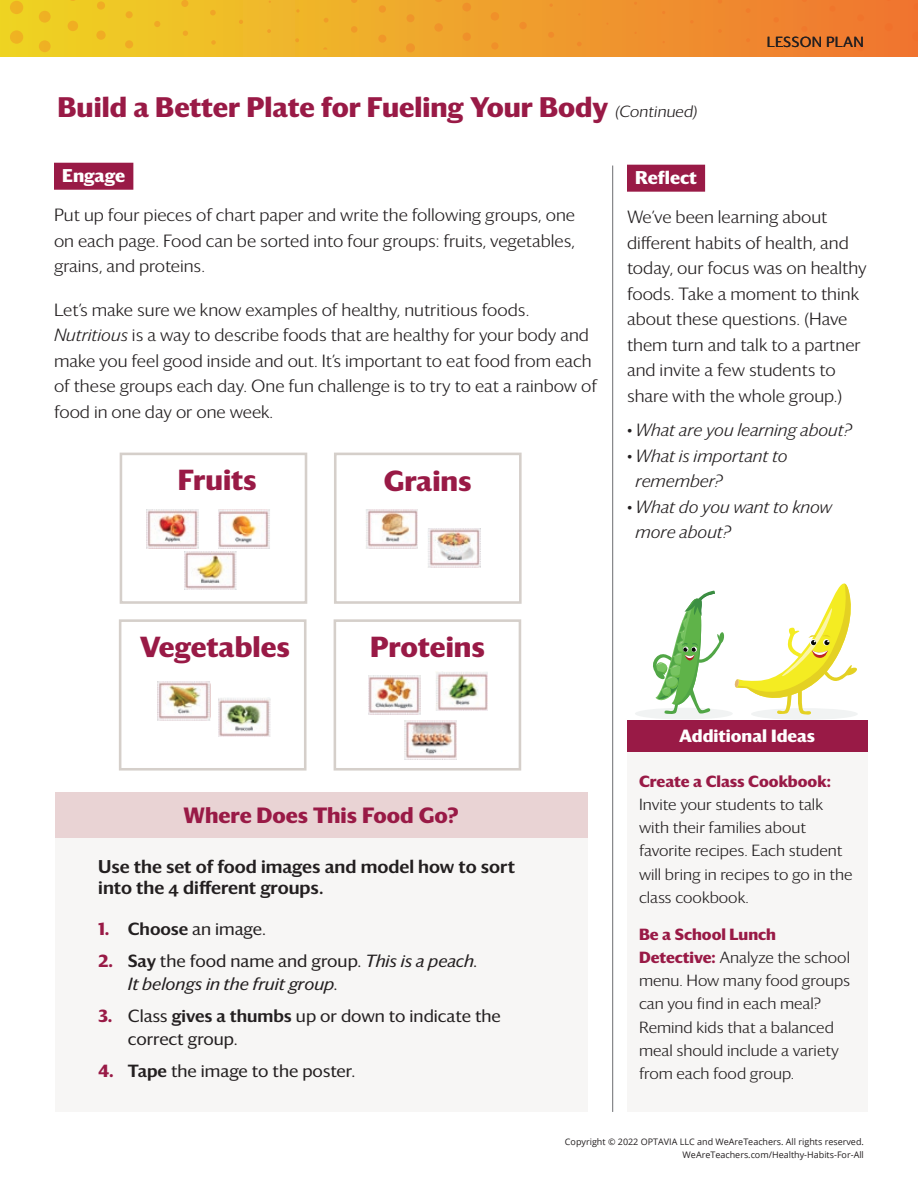
<style>
.page{position:relative;width:918px;height:1188px;background:#fff}
.page>*{position:absolute;margin:0;border:0;box-sizing:border-box;transform-origin:0 0}
.t1{font:700 28.35px "Darby Sans";color:#991a46}
.t2{font:700 27.6px "Darby Sans";color:#991a46}
.t3{font:700 21.6px "Darby Sans";color:#991a46}
.t4{font:500 18px/21.6px "Darby Sans";color:#231f20}
.t5{font:700 18px "Darby Sans";color:#fff}
.t6{font:300 17.25px/25.5px "Darby Sans";color:#231f20}
.t7{font:italic 300 17.25px/25.5px "Darby Sans";color:#231f20}
.t8{font:700 17.25px "Darby Sans";color:#fff}
.t9{font:17.1px/23px "Darby Sans";color:#231f20}
.t10{font:italic 17.1px/23px "Darby Sans";color:#231f20}
.t11{font:300 15.75px/23.2px "Darby Sans";color:#231f20}
.t12{font:14.25px "Darby Sans";letter-spacing:.02em;color:#231f20}
.t13{font:9px/13.5px "Open Sans";color:#231f20;text-align:right}
.s1{font-weight:300;font-size:15.75px;color:#231f20}
.s2{font-style:italic}
.s3{font-weight:700;color:#991a46}
.s4{font-weight:500}
.s5{font-weight:700;font-style:normal;color:#991a46}
.s6{font-weight:500;font-style:normal}
.s7{font-style:normal}
</style>
<div class="page">
<div style="left:0;top:0;width:918px;height:57px;background:linear-gradient(to right,#efd424,#f07532)"></div>
<div style="left:10px;top:1px;width:13px;height:13px;background:#efb222;border-radius:50%"></div>
<div style="left:39px;top:11px;width:12px;height:12px;background:#efb023;border-radius:50%"></div>
<div style="left:68px;top:21px;width:10px;height:10px;background:#f0ae22;border-radius:50%"></div>
<div style="left:96px;top:31px;width:10px;height:9px;background:#f0ac24;border-radius:50%"></div>
<div style="left:125px;top:40px;width:8px;height:8px;background:#f0aa25;border-radius:50%"></div>
<div style="left:10px;top:30px;width:13px;height:14px;background:#efb222;border-radius:50%"></div>
<div style="left:39px;top:40px;width:12px;height:12px;background:#efb023;border-radius:50%"></div>
<svg style="left:913px;top:3px;width:5px;height:7px"></svg>
<div style="left:829px;top:6px;width:7px;height:6px;background:#f0762b;border-radius:50%"></div>
<div style="left:857px;top:14px;width:7px;height:7px;background:#f0742b;border-radius:50%"></div>
<div style="left:885px;top:23px;width:8px;height:8px;background:#f0712b;border-radius:50%"></div>
<svg style="left:912px;top:32px;width:6px;height:9px"></svg>
<svg style="left:718px;top:0;width:4px;height:4px"></svg>
<svg style="left:746px;top:8px;width:5px;height:5px"></svg>
<svg style="left:774px;top:17px;width:5px;height:6px"></svg>
<svg style="left:801px;top:26px;width:6px;height:6px"></svg>
<div style="left:829px;top:35px;width:7px;height:7px;background:#f0762b;border-radius:50%"></div>
<div style="left:857px;top:44px;width:7px;height:7px;background:#f0742b;border-radius:50%"></div>
<svg style="left:690px;top:20px;width:4px;height:3px"></svg>
<svg style="left:718px;top:29px;width:4px;height:4px"></svg>
<svg style="left:746px;top:38px;width:4px;height:4px"></svg>
<svg style="left:549px;top:3px;width:4px;height:4px"></svg>
<svg style="left:434px;top:0;width:9px;height:2px"></svg>
<div style="left:462px;top:3px;width:9px;height:8px;background:#ef902a;border-radius:50%"></div>
<div style="left:491px;top:12px;width:8px;height:9px;background:#f09029;border-radius:50%"></div>
<div style="left:519px;top:22px;width:8px;height:7px;background:#f08d2a;border-radius:50%"></div>
<svg style="left:548px;top:32px;width:6px;height:6px"></svg>
<svg style="left:577px;top:42px;width:5px;height:4px"></svg>
<svg style="left:351px;top:0;width:6px;height:3px"></svg>
<div style="left:379px;top:5px;width:7px;height:8px;background:#f09829;border-radius:50%"></div>
<div style="left:406px;top:14px;width:8px;height:8px;background:#ef952a;border-radius:50%"></div>
<div style="left:434px;top:23px;width:9px;height:9px;background:#f0932a;border-radius:50%"></div>
<div style="left:463px;top:33px;width:8px;height:8px;background:#ef902a;border-radius:50%"></div>
<div style="left:491px;top:42px;width:8px;height:8px;background:#f09029;border-radius:50%"></div>
<svg style="left:296px;top:9px;width:4px;height:4px"></svg>
<svg style="left:324px;top:18px;width:5px;height:5px"></svg>
<div style="left:351px;top:26px;width:6px;height:7px;background:#f09a28;border-radius:50%"></div>
<div style="left:378px;top:35px;width:8px;height:8px;background:#f09829;border-radius:50%"></div>
<div style="left:406px;top:43px;width:9px;height:9px;background:#ef952a;border-radius:50%"></div>
<div style="left:181px;top:0;width:7px;height:7px;background:#f0a726;border-radius:50%"></div>
<svg style="left:210px;top:10px;width:6px;height:5px"></svg>
<svg style="left:239px;top:20px;width:4px;height:4px"></svg>
<svg style="left:267px;top:29px;width:4px;height:4px"></svg>
<svg style="left:295px;top:38px;width:4px;height:4px"></svg>
<div style="left:97px;top:1px;width:8px;height:9px;background:#f0ac24;border-radius:50%"></div>
<div style="left:126px;top:11px;width:7px;height:7px;background:#f0aa25;border-radius:50%"></div>
<svg style="left:154px;top:21px;width:6px;height:6px"></svg>
<svg style="left:183px;top:31px;width:5px;height:5px"></svg>
<svg style="left:211px;top:40px;width:5px;height:5px"></svg>
<hr style="left:612px;top:166px;width:1px;height:946px;background:#6c6d70">
<div style="left:627px;top:165px;width:78px;height:27px;background:#991a46"></div>
<div style="left:55px;top:793px;width:533px;height:319px;background:#f7f6f5"></div>
<div style="left:55px;top:792px;width:533px;height:45px;background:#e9d3d4"></div>
<div style="left:54px;top:163px;width:79px;height:27px;background:#991a46"></div>
<div style="left:119px;top:619px;width:188px;height:152px;background:#fff;border:3px solid #d5cfca"></div>
<div style="left:334px;top:619px;width:187px;height:152px;background:#fff;border:3px solid #d5cfca"></div>
<div style="left:120px;top:453px;width:187px;height:151px;background:#fff;border:3px solid #d5cfca"></div>
<div style="left:334px;top:453px;width:188px;height:151px;background:#fff;border:3px solid #d5cfca"></div>
<img style="left:147px;top:509px;width:52px;height:39px">
<img style="left:218px;top:509px;width:52px;height:39px">
<img style="left:184px;top:551px;width:52px;height:39px">
<img style="left:428px;top:528px;width:52px;height:39px">
<img style="left:366px;top:509px;width:52px;height:39px">
<div style="left:627px;top:729px;width:240px;height:383px;background:#f7f6f5"></div>
<div style="left:627px;top:720px;width:240px;height:31px;background:#991a46"></div>
<img style="left:218px;top:698px;width:52px;height:39px">
<img style="left:368px;top:675px;width:53px;height:39px">
<img style="left:158px;top:681px;width:52px;height:39px">
<img style="left:404px;top:720px;width:53px;height:39px">
<img style="left:436px;top:672px;width:52px;height:39px">
<div style="left:751px;top:708px;width:107px;height:12px;background:#f1f3f3;border-radius:50%"></div>
<svg style="left:734px;top:583px;width:123px;height:132px"></svg>
<div style="left:635px;top:708px;width:98px;height:11px;background:#f1f3f3;border-radius:50%"></div>
<svg style="left:653px;top:591px;width:71px;height:123px"></svg>
<p class="t2" style="left:58px;top:87px;width:644px">Build a Better Plate for Fueling Your Body <span class="s1">(Continued)</span></p>
<p class="t12" style="left:767px;top:32px;width:99px">LESSON PLAN</p>
<p class="t5" style="left:62px;top:162px;width:64px">Engage</p>
<p class="t6" style="left:54px;top:202px;width:523px;text-align:justify">Put up four pieces of chart paper and write the following groups, one on each page. Food can be sorted into four groups: fruits, vegetables, grains, and proteins.</p>
<p class="t6" style="left:54px;top:296px;width:544px">Let’s make sure we know examples of healthy, nutritious foods.<br><span class="s2">Nutritious</span> is a way to describe foods that are healthy for your body and make you feel good inside and out. It’s important to eat food from each of these groups each day. One fun challenge is to try to eat a rainbow of food in one day or one week.</p>
<p class="t1" style="left:178px;top:459px;width:81px">Fruits</p>
<p class="t1" style="left:384px;top:459px;width:89px">Grains</p>
<p class="t5" style="left:635px;top:164px;width:63px">Reflect</p>
<p class="t6" style="left:627px;top:204px;width:241px">We’ve been learning about different habits of health, and today, our focus was on healthy foods. Take a moment to think about these questions. (Have them turn and talk to a partner and invite a few students to share with the whole group.)</p>
<p class="t7" style="left:627px;top:417px;width:227px">• What are you learning about?</p>
<p class="t7" style="left:636px;top:442px;width:154px;text-indent:-9px">• What is important to remember?</p>
<p class="t7" style="left:636px;top:493px;width:198px;text-indent:-9px">• What do you want to know more about?</p>
<p class="t1" style="left:140px;top:626px;width:152px">Vegetables</p>
<p class="t1" style="left:370px;top:626px;width:116px">Proteins</p>
<p class="t3" style="left:184px;top:799px;width:276px">Where Does This Food Go?</p>
<p class="t4" style="left:98px;top:855px;width:418px">Use the set of food images and model how to sort into the 4 different groups.</p>
<p class="t9" style="left:98px;top:917px;width:169px"><span class="s3">1.</span> <span class="s4">Choose</span> an image.</p>
<p class="t10" style="left:128px;top:949px;width:352px;text-indent:-29px"><span class="s5">2.</span> <span class="s6">Say</span> <span class="s7">the food name and group.</span> This is a peach.<br>It belongs in the fruit group.</p>
<p class="t9" style="left:128px;top:1004px;width:375px;text-indent:-29px"><span class="s3">3.</span> Class <span class="s4">gives a thumbs</span> up or down to indicate the correct group.</p>
<p class="t9" style="left:98px;top:1059px;width:259px"><span class="s3">4.</span> <span class="s4">Tape</span> the image to the poster.</p>
<p class="t8" style="left:679px;top:723px;width:137px">Additional Ideas</p>
<p class="t11" style="left:639px;top:769px;width:215px"><span class="s3">Create a Class Cookbook:<br></span>Invite your students to talk with their families about favorite recipes. Each student will bring in recipes to go in the class cookbook.</p>
<p class="t11" style="left:639px;top:922px;width:213px"><span class="s3">Be a School Lunch<br>Detective:</span> Analyze the school menu. How many food groups can you find in each meal?<br>Remind kids that a balanced meal should include a variety from each food group.</p>
<p class="t13" style="left:565px;top:1135px;width:301px">Copyright © 2022 OPTAVIA LLC and WeAreTeachers. All rights reserved.<br>WeAreTeachers.com/Healthy-Habits-For-All</p>
</div>
